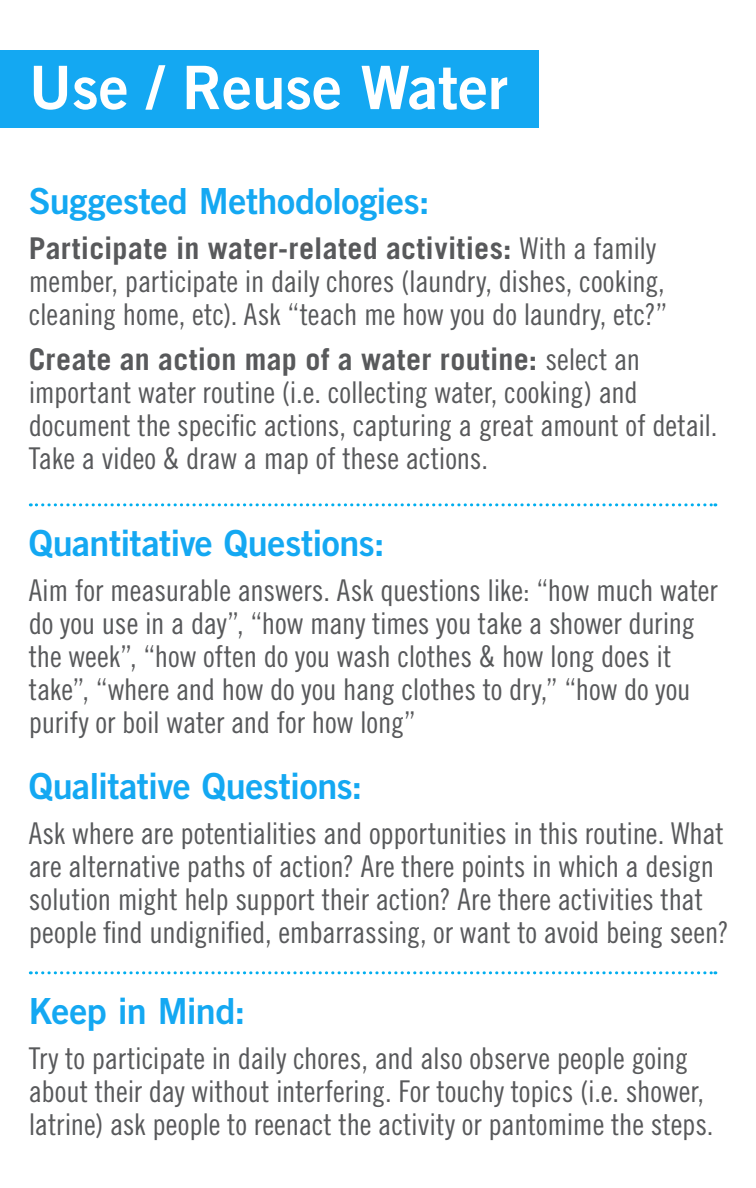
<style>
.page{position:relative;width:756px;height:1188px;background:#fff}
.page>*{position:absolute;margin:0;border:0;box-sizing:border-box;transform-origin:0 0}
.t1{font:60px "Trade Gothic Bold Two";color:#fff}
.t2{font:36px "Trade Gothic LT Std Bd 2";letter-spacing:-.015em;color:#14a8f2}
.t3{font:30px/33px "Trade Gothic LT Std Cn 18";letter-spacing:-.005em;color:#58595b}
.t4{font:700 30px "Trade Gothic LT Std";letter-spacing:.015em;color:#58595b}
.s1{font-family:"Trade Gothic LT Std Cn 18";font-weight:400}
</style>
<div class="page">
<svg style="left:30px;top:971px;width:686px;height:3px"></svg>
<svg style="left:30px;top:503px;width:686px;height:3px"></svg>
<div style="left:0;top:50px;width:538px;height:78px;background:#14a8f2"></div>
<h1 class="t1" style="left:29px;top:50px;width:481px">Use / Reuse Water</h1>
<p class="t2" style="left:29px;top:179px;width:402px">Suggested Methodologies:</p>
<p class="t4" style="left:29px;top:230px;width:629px">Participate in water-related activities: <span class="s1">With a family</span></p>
<p class="t3" style="left:29px;top:264px;width:640px">member, participate in daily chores (laundry, dishes, cooking, cleaning home, etc). Ask “teach me how you do laundry, etc?”</p>
<p class="t4" style="left:29px;top:341px;width:613px">Create an action map of a water routine: <span class="s1">select an</span></p>
<p class="t3" style="left:29px;top:375px;width:690px">important water routine (i.e. collecting water, cooking) and document the specific actions, capturing a great amount of detail.<br>Take a video &amp; draw a map of these actions.</p>
<p class="t2" style="left:29px;top:521px;width:357px">Quantitative Questions:</p>
<p class="t3" style="left:29px;top:574px;width:691px">Aim for measurable answers. Ask questions like: “how much water do you use in a day”, “how many times you take a shower during the week”, “how often do you wash clothes &amp; how long does it take”, “where and how do you hang clothes to dry,” “how do you purify or boil water and for how long”</p>
<p class="t2" style="left:29px;top:764px;width:335px">Qualitative Questions:</p>
<p class="t3" style="left:29px;top:817px;width:702px">Ask where are potentialities and opportunities in this routine. What are alternative paths of action? Are there points in which a design solution might help support their action? Are there activities that people find undignified, embarrassing, or want to avoid being seen?</p>
<p class="t2" style="left:29px;top:989px;width:218px">Keep in Mind:</p>
<p class="t3" style="left:29px;top:1042px;width:686px">Try to participate in daily chores, and also observe people going about their day without interfering. For touchy topics (i.e. shower, latrine) ask people to reenact the activity or pantomime the steps.</p>
</div>
